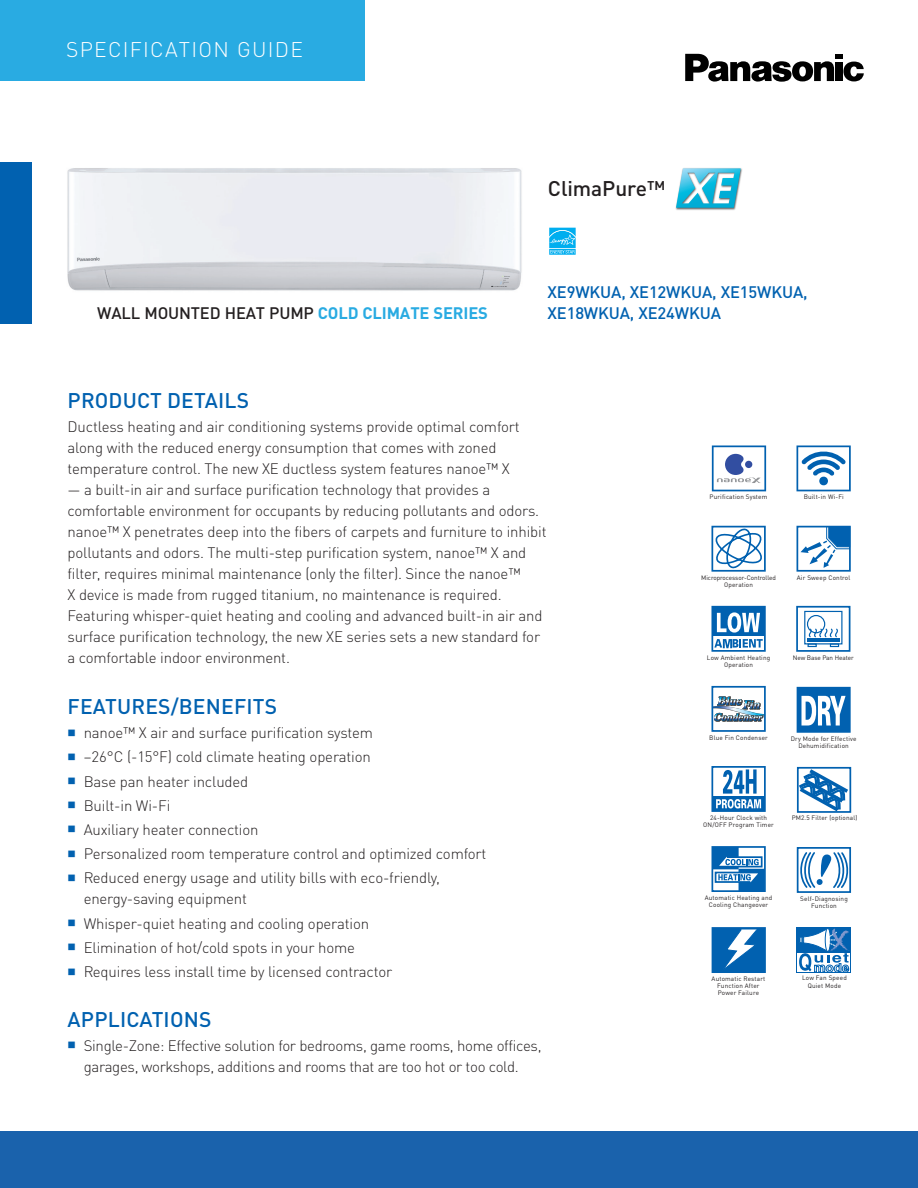
<style>
.page{position:relative;width:918px;height:1188px;background:#fff}
.page>*{position:absolute;margin:0;border:0;box-sizing:border-box;transform-origin:0 0}
.t1{font:500 21px "DINOT";letter-spacing:.01em;color:#0161b0}
.t2{font:300 21px "DINOT";letter-spacing:.06em;color:#fff}
.t3{font:500 21px "DINOT";letter-spacing:-.005em;color:#231f20}
.t4{font:500 16.5px/21px "DINOT";letter-spacing:-.01em;color:#0161b0}
.t5{font:500 16.5px "DINOT";letter-spacing:-.01em;color:#231f20}
.t6{font:300 15px/21px "DINOT";letter-spacing:-.01em;color:#231f20}
.t7{font:6.45px/7.2px "DINOT";letter-spacing:.025em;color:#231f20;text-align:center}
.t8{font:6.45px/7.2px "DINOT";letter-spacing:-.01em;color:#231f20;text-align:center}
.s1{font-weight:700;color:#29abe2}
.s2{color:#0161b0}
</style>
<div class="page">
<div style="left:0;top:1131px;width:918px;height:57px;background:#1a62ac"></div>
<img style="left:67px;top:168px;width:455px;height:123px">
<div style="left:0;top:0;width:364px;height:81px;background:#29abe2"></div>
<div style="left:0;top:162px;width:31px;height:162px;background:#0161b0"></div>
<svg style="left:685px;top:54px;width:179px;height:28px"></svg>
<svg style="left:549px;top:227px;width:27px;height:1px"></svg>
<svg style="left:549px;top:228px;width:27px;height:27px"></svg>
<svg style="left:711px;top:526px;width:55px;height:46px"></svg>
<svg style="left:712px;top:526px;width:53px;height:44px"></svg>
<div style="left:797px;top:526px;width:54px;height:46px;background:#fff;border:2px solid #0161b0"></div>
<svg style="left:801px;top:526px;width:50px;height:42px"></svg>
<div style="left:712px;top:846px;width:54px;height:46px;background:#fff;border:2px solid #0161b0"></div>
<div style="left:712px;top:847px;width:27px;height:22px;background:#0161b0"></div>
<div style="left:739px;top:869px;width:26px;height:22px;background:#0161b0"></div>
<svg style="left:714px;top:852px;width:50px;height:35px"></svg>
<div style="left:711px;top:766px;width:55px;height:46px;background:#fff;border:2px solid #0161b0"></div>
<svg style="left:712px;top:796px;width:53px;height:15px"></svg>
<svg style="left:716px;top:769px;width:45px;height:39px"></svg>
<div style="left:797px;top:847px;width:54px;height:46px;background:#fff;border:2px solid #0161b0"></div>
<svg style="left:799px;top:851px;width:50px;height:39px"></svg>
<div style="left:797px;top:687px;width:54px;height:46px;background:#0161b0;border:3px solid #0161b0"></div>
<svg style="left:801px;top:696px;width:45px;height:30px"></svg>
<svg style="left:715px;top:696px;width:48px;height:26px"></svg>
<div style="left:712px;top:686px;width:54px;height:46px;border:2px solid #0161b0"></div>
<div style="left:711px;top:606px;width:55px;height:46px;background:#fff;border:2px solid #0161b0"></div>
<div style="left:712px;top:607px;width:53px;height:29px;background:#0161b0"></div>
<svg style="left:717px;top:612px;width:43px;height:21px"></svg>
<svg style="left:714px;top:639px;width:49px;height:9px"></svg>
<div style="left:796px;top:606px;width:54px;height:46px;background:#fff;border:2px solid #0161b0"></div>
<div style="left:804px;top:611px;width:38px;height:33px;border:1px solid #0161b0"></div>
<hr style="left:807px;top:638px;width:33px;height:4px;background:#0161b0">
<div style="left:807px;top:615px;width:18px;height:18px;border:1px solid #0161b0;border-radius:50%"></div>
<svg style="left:807px;top:627px;width:32px;height:20px"></svg>
<svg style="left:796px;top:766px;width:56px;height:47px"></svg>
<div style="left:797px;top:927px;width:54px;height:46px;background:#0161b0"></div>
<div style="left:798px;top:953px;width:52px;height:19px;background:#fff"></div>
<svg style="left:799px;top:928px;width:50px;height:44px"></svg>
<div style="left:712px;top:927px;width:54px;height:46px;background:#0161b0;border:2px solid #0161b0"></div>
<svg style="left:719px;top:928px;width:39px;height:45px"></svg>
<svg style="left:796px;top:446px;width:55px;height:45px"></svg>
<svg style="left:712px;top:446px;width:54px;height:45px"></svg>
<img style="left:675px;top:168px;width:67px;height:42px">
<svg style="left:676px;top:168px;width:65px;height:40px"></svg>
<h1 class="t2" style="left:66px;top:37px;width:238px">SPECIFICATION GUIDE</h1>
<p class="t5" style="left:97px;top:303px;width:392px">WALL MOUNTED HEAT PUMP <span class="s1">COLD CLIMATE SERIES</span></p>
<h1 class="t3" style="left:548px;top:175px;width:119px">ClimaPure™</h1>
<p class="t4" style="left:548px;top:281px;width:262px">XE9WKUA, XE12WKUA, XE15WKUA,<br>XE18WKUA, XE24WKUA</p>
<h1 class="t1" style="left:68px;top:387px;width:183px">PRODUCT DETAILS</h1>
<p class="t6" style="left:68px;top:416px;width:454px">Ductless heating and air conditioning systems provide optimal comfort along with the reduced energy consumption that comes with zoned temperature control. The new XE ductless system features nanoe™ X</p>
<p class="t6" style="left:68px;top:479px;width:481px">— a built-in air and surface purification technology that provides a comfortable environment for occupants by reducing pollutants and odors. nanoe™ X penetrates deep into the fibers of carpets and furniture to inhibit pollutants and odors. The multi-step purification system, nanoe™ X and filter, requires minimal maintenance (only the filter). Since the nanoe™<br>X device is made from rugged titanium, no maintenance is required.<br>Featuring whisper-quiet heating and cooling and advanced built-in air and surface purification technology, the new XE series sets a new standard for a comfortable indoor environment.</p>
<h1 class="t1" style="left:68px;top:693px;width:211px">FEATURES/BENEFITS</h1>
<p class="t6" style="left:68px;top:722px;width:307px"><span class="s2">■</span> nanoe™ X air and surface purification system</p>
<p class="t6" style="left:68px;top:746px;width:305px"><span class="s2">■</span> –26°C (-15°F) cold climate heating operation</p>
<p class="t6" style="left:68px;top:770px;width:182px"><span class="s2">■</span> Base pan heater included</p>
<p class="t6" style="left:68px;top:795px;width:104px"><span class="s2">■</span> Built-in Wi-Fi</p>
<p class="t6" style="left:68px;top:819px;width:193px"><span class="s2">■</span> Auxiliary heater connection</p>
<p class="t6" style="left:68px;top:843px;width:421px"><span class="s2">■</span> Personalized room temperature control and optimized comfort</p>
<p class="t6" style="left:84px;top:867px;width:358px;text-indent:-16px"><span class="s2">■</span> Reduced energy usage and utility bills with eco-friendly, energy-saving equipment</p>
<p class="t6" style="left:68px;top:913px;width:303px"><span class="s2">■</span> Whisper-quiet heating and cooling operation</p>
<p class="t6" style="left:68px;top:937px;width:289px"><span class="s2">■</span> Elimination of hot/cold spots in your home</p>
<p class="t6" style="left:68px;top:961px;width:326px"><span class="s2">■</span> Requires less install time by licensed contractor</p>
<h1 class="t1" style="left:68px;top:1006px;width:145px">APPLICATIONS</h1>
<p class="t6" style="left:68px;top:1035px;width:476px;text-align:center"><span class="s2">■</span> Single-Zone: Effective solution for bedrooms, game rooms, home offices, garages, workshops, additions and rooms that are too hot or too cold.</p>
<p class="t7" style="left:710px;top:493px;width:59px">Purification System</p>
<p class="t7" style="left:804px;top:493px;width:42px">Built-in Wi-Fi</p>
<p class="t8" style="left:701px;top:573px;width:76px">Microprocessor-Controlled<br>Operation</p>
<p class="t7" style="left:797px;top:574px;width:55px">Air Sweep Control</p>
<p class="t7" style="left:707px;top:654px;width:65px">Low Ambient Heating</p>
<p class="t8" style="left:793px;top:654px;width:62px">New Base Pan Heater</p>
<p class="t7" style="left:724px;top:661px;width:30px">Operation</p>
<p class="t7" style="left:709px;top:734px;width:60px">Blue Fin Condenser</p>
<p class="t7" style="left:791px;top:735px;width:67px">Dry Mode for Effective<br>Dehumidification</p>
<p class="t7" style="left:703px;top:814px;width:72px">24-Hour Clock with<br>ON/OFF Program Timer</p>
<p class="t7" style="left:792px;top:814px;width:67px">PM2.5 Filter (optional)</p>
<p class="t7" style="left:705px;top:894px;width:69px">Automatic Heating and<br>Cooling Changeover</p>
<p class="t7" style="left:800px;top:895px;width:49px">Self-Diagnosing<br>Function</p>
<p class="t7" style="left:712px;top:975px;width:55px">Automatic Restart<br>Function After<br>Power Failure</p>
<p class="t7" style="left:802px;top:974px;width:46px">Low Fan Speed<br>Quiet Mode</p>
</div>
